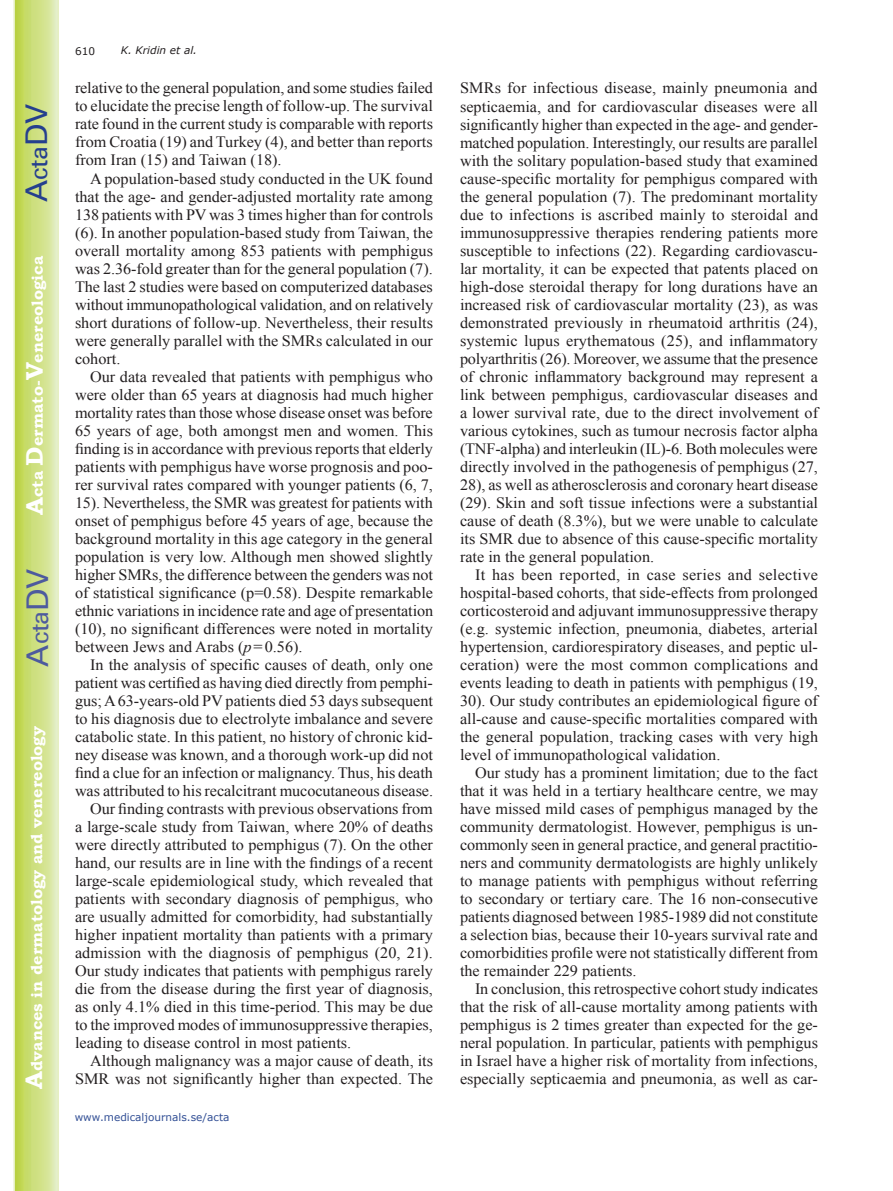
<style>
.page{position:relative;width:893px;height:1191px;background:#fff}
.page>*{position:absolute;margin:0;border:0;box-sizing:border-box;transform-origin:0 0}
.t1{font:30px "Univers";color:#4d5a9e}
.t2{font:30px "Univers";color:#253f8e}
.t3{font:15.75px/18px "Times New Roman";color:#231f20;text-align:justify}
.t4{font:700 15.75px "Bookman Old Style";color:#fff}
.t5{font:10.5px "Verdana";color:#324f95}
.t6{font:italic 10.5px "Verdana";color:#231f20}
.t7{font:10.5px "Verdana";color:#231f20}
.s1{font-size:24px}
.s2{font-style:italic}
</style>
<div class="page">
<svg style="left:14px;top:0;width:45px;height:1191px;background:#cfe084"></svg>
<h1 class="t2" style="left:19px;top:202px;width:100px;rotate:-90deg">A<span class="s1">cta</span>DV</h1>
<p class="t4" style="left:28px;top:515px;width:260px;rotate:-90deg"><span class="s1">A</span>cta <span class="s1">D</span>ermato-<span class="s1">V</span>enereologica</p>
<h1 class="t1" style="left:20px;top:666px;width:100px;rotate:-90deg">A<span class="s1">cta</span>DV</h1>
<p class="t4" style="left:27px;top:1088px;width:364px;rotate:-90deg"><span class="s1">A</span>dvances in dermatology and venereology</p>
<p class="t6" style="left:121px;top:43px;width:78px">K. Kridin et al.</p>
<p class="t3" style="left:75px;top:79px;width:359px">relative to the general population, and some studies failed to elucidate the precise length of follow-up. The survival rate found in the current study is comparable with reports from Croatia (19) and Turkey (4), and better than reports from Iran (15) and Taiwan (18).</p>
<p class="t3" style="left:75px;top:169px;width:360px;text-indent:15px">A population-based study conducted in the UK found that the age- and gender-adjusted mortality rate among 138 patients with PV was 3 times higher than for controls (6). In another population-based study from Taiwan, the overall mortality among 853 patients with pemphigus was 2.36-fold greater than for the general population (7).<br>The last 2 studies were based on computerized databases without immunopathological validation, and on relatively short durations of follow-up. Nevertheless, their results were generally parallel with the SMRs calculated in our cohort.</p>
<p class="t3" style="left:75px;top:367px;width:360px;text-indent:15px">Our data revealed that patients with pemphigus who were older than 65 years at diagnosis had much higher mortality rates than those whose disease onset was before 65 years of age, both amongst men and women. This finding is in accordance with previous reports that elderly patients with pemphigus have worse prognosis and poo&shy;rer survival rates compared with younger patients (6, 7, 15). Nevertheless, the SMR was greatest for patients with onset of pemphigus before 45 years of age, because the background mortality in this age category in the general population is very low. Although men showed slightly higher SMRs, the difference between the genders was not of statistical significance (p=0.58). Despite remarkable ethnic variations in incidence rate and age of presentation (10), no significant differences were noted in mortality between Jews and Arabs (<span class="s2">p</span>=0.56).</p>
<p class="t3" style="left:90px;top:655px;width:344px">In the analysis of specific causes of death, only one</p>
<p class="t3" style="left:75px;top:673px;width:359px">patient was certified as having died directly from pemphi-</p>
<p class="t3" style="left:75px;top:691px;width:359px">gus; A 63-years-old PV patients died 53 days subsequent</p>
<p class="t3" style="left:75px;top:709px;width:359px">to his diagnosis due to electrolyte imbalance and severe</p>
<p class="t3" style="left:75px;top:727px;width:359px">catabolic state. In this patient, no history of chronic kid-</p>
<p class="t3" style="left:75px;top:745px;width:359px">ney disease was known, and a thorough work-up did not</p>
<p class="t3" style="left:75px;top:763px;width:359px">find a clue for an infection or malignancy. Thus, his death</p>
<p class="t3" style="left:75px;top:781px;width:360px">was attributed to his recalcitrant mucocutaneous disease.</p>
<p class="t3" style="left:90px;top:799px;width:344px">Our finding contrasts with previous observations from</p>
<p class="t3" style="left:75px;top:817px;width:360px">a large-scale study from Taiwan, where 20% of deaths</p>
<p class="t3" style="left:75px;top:835px;width:359px">were directly attributed to pemphigus (7). On the other</p>
<p class="t3" style="left:75px;top:853px;width:359px">hand, our results are in line with the findings of a recent</p>
<p class="t3" style="left:75px;top:871px;width:360px">large-scale epidemiological study, which revealed that</p>
<p class="t3" style="left:75px;top:889px;width:360px">patients with secondary diagnosis of pemphigus, who</p>
<p class="t3" style="left:75px;top:907px;width:360px">are usually admitted for comorbidity, had substantially</p>
<p class="t3" style="left:75px;top:925px;width:360px">higher inpatient mortality than patients with a primary</p>
<p class="t3" style="left:75px;top:943px;width:359px">admission with the diagnosis of pemphigus (20, 21).</p>
<p class="t3" style="left:75px;top:961px;width:359px">Our study indicates that patients with pemphigus rarely</p>
<p class="t3" style="left:75px;top:979px;width:359px">die from the disease during the first year of diagnosis,</p>
<p class="t3" style="left:75px;top:997px;width:359px">as only 4.1% died in this time-period. This may be due</p>
<p class="t3" style="left:75px;top:1015px;width:359px">to the improved modes of immunosuppressive therapies,</p>
<p class="t3" style="left:75px;top:1033px;width:278px">leading to disease control in most patients.</p>
<p class="t3" style="left:90px;top:1051px;width:344px">Although malignancy was a major cause of death, its</p>
<p class="t3" style="left:75px;top:1069px;width:359px">SMR was not significantly higher than expected. The</p>
<p class="t7" style="left:75px;top:44px;width:22px">610</p>
<p class="t5" style="left:75px;top:1109px;width:156px">www.medicaljournals.se/acta</p>
<p class="t3" style="left:460px;top:79px;width:360px">SMRs for infectious disease, mainly pneumonia and septicaemia, and for cardiovascular diseases were all significantly higher than expected in the age- and gender&shy;matched population. Interestingly, our results are parallel with the solitary population-based study that examined cause-specific mortality for pemphigus compared with the general population (7). The predominant mortality due to infections is ascribed mainly to steroidal and immunosuppressive therapies rendering patients more susceptible to infections (22). Regarding cardiovascu&shy;lar mortality, it can be expected that patents placed on high-dose steroidal therapy for long durations have an increased risk of cardiovascular mortality (23), as was demonstrated previously in rheumatoid arthritis (24), systemic lupus erythematous (25), and inflammatory polyarthritis (26). Moreover, we assume that the presence of chronic inflammatory background may represent a link between pemphigus, cardiovascular diseases and a lower survival rate, due to the direct involvement of various cytokines, such as tumour necrosis factor alpha (TNF-alpha) and interleukin (IL)-6. Both molecules were directly involved in the pathogenesis of pemphigus (27, 28), as well as atherosclerosis and coronary heart disease (29). Skin and soft tissue infections were a substantial cause of death (8.3%), but we were unable to calculate its SMR due to absence of this cause-specific mortality rate in the general population.</p>
<p class="t3" style="left:460px;top:565px;width:360px;text-indent:15px">It has been reported, in case series and selective hospital-based cohorts, that side-effects from prolonged corticosteroid and adjuvant immunosuppressive therapy (e.g. systemic infection, pneumonia, diabetes, arterial hypertension, cardiorespiratory diseases, and peptic ul&shy;ceration) were the most common complications and events leading to death in patients with pemphigus (19, 30). Our study contributes an epidemiological figure of all-cause and cause-specific mortalities compared with the general population, tracking cases with very high level of immunopathological validation.</p>
<p class="t3" style="left:460px;top:763px;width:360px;text-indent:15px">Our study has a prominent limitation; due to the fact that it was held in a tertiary healthcare centre, we may have missed mild cases of pemphigus managed by the community dermatologist. However, pemphigus is un&shy;commonly seen in general practice, and general practitio&shy;ners and community dermatologists are highly unlikely to manage patients with pemphigus without referring to secondary or tertiary care. The 16 non-consecutive patients diagnosed between 1985-1989 did not constitute a selection bias, because their 10-years survival rate and comorbidities profile were not statistically different from the remainder 229 patients.</p>
<p class="t3" style="left:460px;top:979px;width:360px;text-indent:15px">In conclusion, this retrospective cohort study indicates that the risk of all-cause mortality among patients with pemphigus is 2 times greater than expected for the ge&shy;neral population. In particular, patients with pemphigus in Israel have a higher risk of mortality from infections, especially septicaemia and pneumonia, as well as car-</p>
</div>
